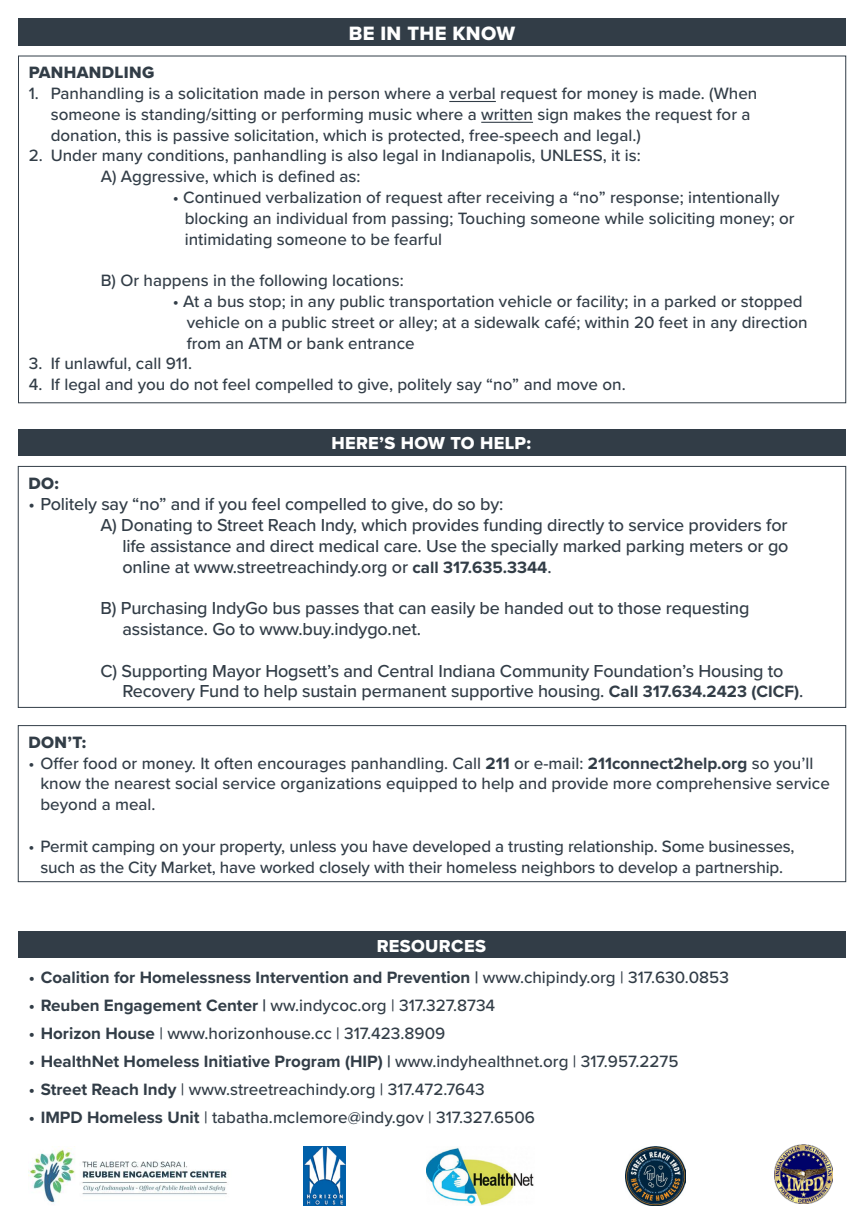
<style>
.page{position:relative;width:864px;height:1224px;background:#fff}
.page>*{position:absolute;margin:0;border:0;box-sizing:border-box;transform-origin:0 0}
.t1{font:20px "Proxima Nova Extrabld";letter-spacing:.02em;color:#fff}
.t2{font:500 18px "Proxima Nova";letter-spacing:-.01em;color:#323d47}
.t3{font:18px "Proxima Nova Extrabld";letter-spacing:.02em;color:#fff}
.t4{font:500 17px "Proxima Nova";color:#323d47}
.t5{font:700 17px "Proxima Nova";color:#323d47}
.t6{font:17px "Proxima Nova Extrabld";letter-spacing:.02em;color:#323d47}
.s1{font-weight:700;font-size:17px}
.s2{font-weight:700}
.s3{font-weight:500}
</style>
<div class="page">
<hr style="left:449px;top:101px;width:47px;height:1px;background:#323d47">
<hr style="left:481px;top:122px;width:52px;height:1px;background:#323d47">
<div style="left:18px;top:18px;width:828px;height:28px;background:#323d47"></div>
<div style="left:18px;top:429px;width:828px;height:27px;background:#323d47"></div>
<div style="left:18px;top:932px;width:828px;height:26px;background:#323d47"></div>
<div style="left:18px;top:466px;width:828px;height:242px;border:1px solid #323d47"></div>
<div style="left:18px;top:725px;width:828px;height:157px;border:1px solid #323d47"></div>
<img style="left:303px;top:1146px;width:43px;height:60px">
<img style="left:28px;top:1146px;width:199px;height:58px">
<img style="left:427px;top:1147px;width:107px;height:59px">
<img style="left:775px;top:1144px;width:58px;height:60px">
<img style="left:625px;top:1146px;width:60px;height:60px">
<p class="t1" style="left:349px;top:18px;width:168px">BE IN THE KNOW</p>
<p class="t6" style="left:29px;top:60px;width:127px">PANHANDLING</p>
<p class="t4" style="left:29px;top:81px;width:730px">1. Panhandling is a solicitation made in person where a verbal request for money is made. (When</p>
<p class="t4" style="left:51px;top:101px;width:701px">someone is standing/sitting or performing music where a written sign makes the request for a</p>
<p class="t4" style="left:51px;top:122px;width:592px">donation, this is passive solicitation, which is protected, free-speech and legal.)</p>
<p class="t4" style="left:29px;top:143px;width:613px">2. Under many conditions, panhandling is also legal in Indianapolis, UNLESS, it is:</p>
<p class="t4" style="left:101px;top:164px;width:261px">A) Aggressive, which is defined as:</p>
<p class="t4" style="left:173px;top:185px;width:608px">• Continued verbalization of request after receiving a “no” response; intentionally</p>
<p class="t4" style="left:185px;top:205px;width:611px">blocking an individual from passing; Touching someone while soliciting money; or</p>
<p class="t4" style="left:185px;top:226px;width:259px">intimidating someone to be fearful</p>
<p class="t4" style="left:101px;top:268px;width:305px">B) Or happens in the following locations:</p>
<p class="t4" style="left:173px;top:289px;width:632px">• At a bus stop; in any public transportation vehicle or facility; in a parked or stopped</p>
<p class="t4" style="left:187px;top:309px;width:622px">vehicle on a public street or alley; at a sidewalk café; within 20 feet in any direction</p>
<p class="t4" style="left:187px;top:330px;width:229px">from an ATM or bank entrance</p>
<p class="t4" style="left:29px;top:351px;width:165px">3. If unlawful, call 911.</p>
<p class="t4" style="left:29px;top:372px;width:598px">4. If legal and you do not feel compelled to give, politely say “no” and move on.</p>
<p class="t3" style="left:331px;top:430px;width:201px">HERE’S HOW TO HELP:</p>
<p class="t6" style="left:28px;top:471px;width:32px">DO:</p>
<p class="t2" style="left:28px;top:491px;width:477px">• Politely say “no” and if you feel compelled to give, do so by:</p>
<p class="t2" style="left:100px;top:511px;width:689px">A) Donating to Street Reach Indy, which provides funding directly to service providers for</p>
<p class="t2" style="left:122px;top:532px;width:668px">life assistance and direct medical care. Use the specially marked parking meters or go</p>
<p class="t2" style="left:122px;top:553px;width:431px">online at www.streetreachindy.org or <span class="s1">call 317.635.3344</span>.</p>
<p class="t2" style="left:100px;top:595px;width:651px">B) Purchasing IndyGo bus passes that can easily be handed out to those requesting</p>
<p class="t2" style="left:122px;top:615px;width:300px">assistance. Go to www.buy.indygo.net.</p>
<p class="t2" style="left:100px;top:657px;width:685px">C) Supporting Mayor Hogsett’s and Central Indiana Community Foundation’s Housing to</p>
<p class="t2" style="left:122px;top:678px;width:683px">Recovery Fund to help sustain permanent supportive housing. <span class="s1">Call 317.634.2423 (CICF)</span>.</p>
<p class="t6" style="left:28px;top:729px;width:59px">DON’T:</p>
<p class="t4" style="left:28px;top:750px;width:786px">• Offer food or money. It often encourages panhandling. Call <span class="s2">211</span> or e-mail: <span class="s2">211connect2help.org</span> so you’ll</p>
<p class="t4" style="left:40px;top:771px;width:791px">know the nearest social service organizations equipped to help and provide more comprehensive service</p>
<p class="t4" style="left:40px;top:792px;width:117px">beyond a meal.</p>
<p class="t4" style="left:28px;top:833px;width:768px">• Permit camping on your property, unless you have developed a trusting relationship. Some businesses,</p>
<p class="t4" style="left:40px;top:854px;width:744px">such as the City Market, have worked closely with their homeless neighbors to develop a partnership.</p>
<p class="t3" style="left:377px;top:933px;width:111px">RESOURCES</p>
<p class="t5" style="left:29px;top:965px;width:702px">• Coalition for Homelessness Intervention and Prevention | <span class="s3">www.chipindy.org | 317.630.0853</span></p>
<p class="t4" style="left:29px;top:993px;width:468px"><span class="s2">• Reuben Engagement Center |</span> ww.indycoc.org | 317.327.8734</p>
<p class="t4" style="left:29px;top:1021px;width:418px"><span class="s2">• Horizon House</span> | www.horizonhouse.cc | 317.423.8909</p>
<p class="t5" style="left:29px;top:1049px;width:651px">• HealthNet Homeless Initiative Program (HIP) | <span class="s3">www.indyhealthnet.org | 317.957.2275</span></p>
<p class="t4" style="left:29px;top:1077px;width:457px"><span class="s2">• Street Reach Indy</span> | www.streetreachindy.org | 317.472.7643</p>
<p class="t4" style="left:29px;top:1105px;width:508px"><span class="s2">• IMPD Homeless Unit</span> | tabatha.mclemore@indy.gov | 317.327.6506</p>
</div>
